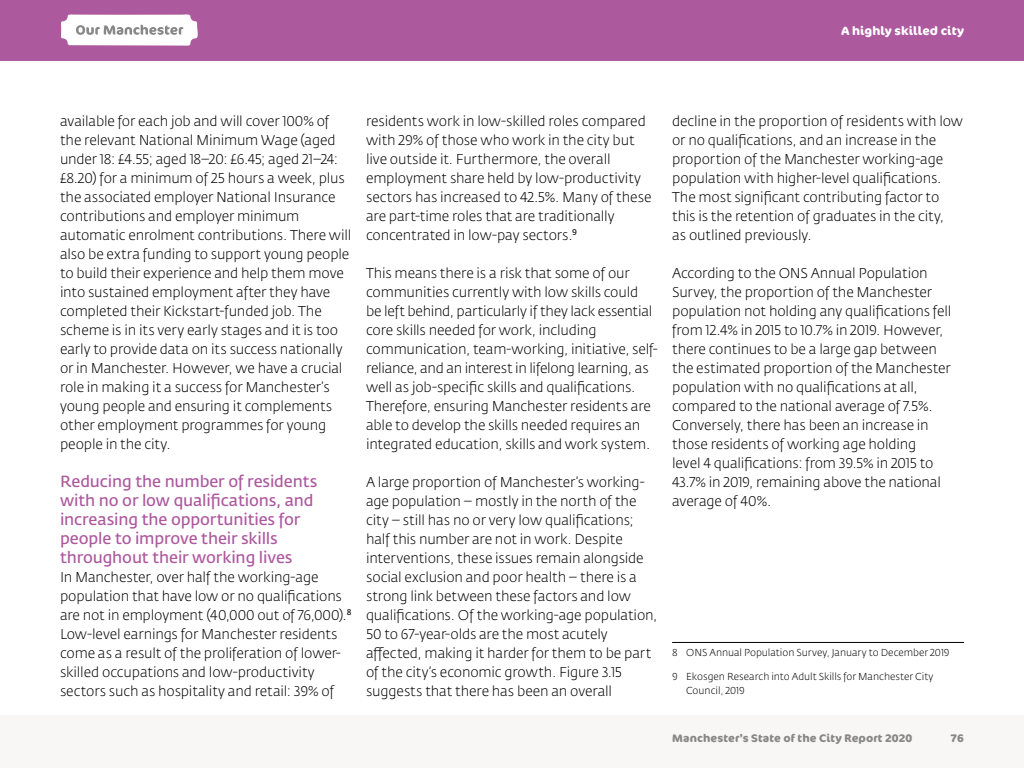
<style>
.page{position:relative;width:1024px;height:768px;background:#fff}
.page>*{position:absolute;margin:0;border:0;box-sizing:border-box;transform-origin:0 0}
.B_head{font:600 16px/19px "Fedra Sans Std";letter-spacing:-.01em;color:#ad599e}
.Body{font:300 14px/19px "Fedra Sans Std";letter-spacing:-.01em;color:#000}
.t1{font:700 12px "Cocon";letter-spacing:.005em;color:#fff}
.t2{font:700 11px "Cocon";letter-spacing:.01em;color:#878787}
.Footnote{font:300 10px/14.2px "Fedra Sans Std";color:#000}
</style>
<div class="page">
<div style="left:0;top:0;width:1024px;height:60px;background:#ad599e"></div>
<div style="left:0;top:715px;width:1024px;height:53px;background:#f8f7f6"></div>
<hr style="left:672px;top:642px;width:292px;height:1px;background:#000">
<svg style="left:61px;top:14px;width:137px;height:32px;background:#eae3e9"></svg>
<p class="t1" style="left:841px;top:23px;width:124px">A highly skilled city</p>
<p class="Body" style="left:60px;top:112px;width:293px">available for each job and will cover 100% of the relevant National Minimum Wage (aged under 18: £4.55; aged 18–20: £6.45; aged 21–24: £8.20) for a minimum of 25 hours a week, plus the associated employer National Insurance contributions and employer minimum automatic enrolment contributions. There will also be extra funding to support young people to build their experience and help them move into sustained employment after they have completed their Kickstart-funded job. The scheme is in its very early stages and it is too early to provide data on its success nationally or in Manchester. However, we have a crucial role in making it a success for Manchester’s young people and ensuring it complements other employment programmes for young people in the city.</p>
<p class="B_head" style="left:60px;top:472px;width:259px">Reducing the number of residents with no or low qualifications, and increasing the opportunities for people to improve their skills throughout their working lives</p>
<p class="Body" style="left:60px;top:568px;width:293px">In Manchester, over half the working-age population that have low or no qualifications are not in employment (40,000 out of 76,000).<sup>8<br></sup>Low-level earnings for Manchester residents come as a result of the proliferation of lower&shy;skilled occupations and low-productivity sectors such as hospitality and retail: 39% of</p>
<p class="Body" style="left:366px;top:112px;width:287px">residents work in low-skilled roles compared with 29% of those who work in the city but live outside it. Furthermore, the overall employment share held by low-productivity sectors has increased to 42.5%. Many of these are part-time roles that are traditionally concentrated in low-pay sectors.<sup>9</sup></p>
<p class="Body" style="left:366px;top:264px;width:293px">This means there is a risk that some of our communities currently with low skills could<br>be left behind, particularly if they lack essential core skills needed for work, including communication, team-working, initiative, self&shy;reliance, and an interest in lifelong learning, as well as job-specific skills and qualifications.<br>Therefore, ensuring Manchester residents are able to develop the skills needed requires an integrated education, skills and work system.</p>
<p class="Body" style="left:366px;top:473px;width:293px">A large proportion of Manchester’s working&shy;age population – mostly in the north of the city – still has no or very low qualifications; half this number are not in work. Despite interventions, these issues remain alongside social exclusion and poor health – there is a strong link between these factors and low qualifications. Of the working-age population, 50 to 67-year-olds are the most acutely affected, making it harder for them to be part of the city’s economic growth. Figure 3.15 suggests that there has been an overall</p>
<p class="Body" style="left:672px;top:112px;width:293px">decline in the proportion of residents with low or no qualifications, and an increase in the proportion of the Manchester working-age population with higher-level qualifications.<br>The most significant contributing factor to this is the retention of graduates in the city,<br>as outlined previously.</p>
<p class="Body" style="left:672px;top:264px;width:281px">According to the ONS Annual Population Survey, the proportion of the Manchester population not holding any qualifications fell from 12.4% in 2015 to 10.7% in 2019. However, there continues to be a large gap between the estimated proportion of the Manchester population with no qualifications at all, compared to the national average of 7.5%.<br>Conversely, there has been an increase in those residents of working age holding<br>level 4 qualifications: from 39.5% in 2015 to 43.7% in 2019, remaining above the national average of 40%.</p>
<p class="Footnote" style="left:672px;top:646px;width:279px">8 ONS Annual Population Survey, January to December 2019</p>
<p class="Footnote" style="left:686px;top:670px;width:249px;text-indent:-14px">9 Ekosgen Research into Adult Skills for Manchester City<br>Council, 2019</p>
<p class="t2" style="left:672px;top:732px;width:242px">Manchester’s State of the City Report 2020</p>
<p class="t2" style="left:950px;top:732px;width:15px">76</p>
</div>
